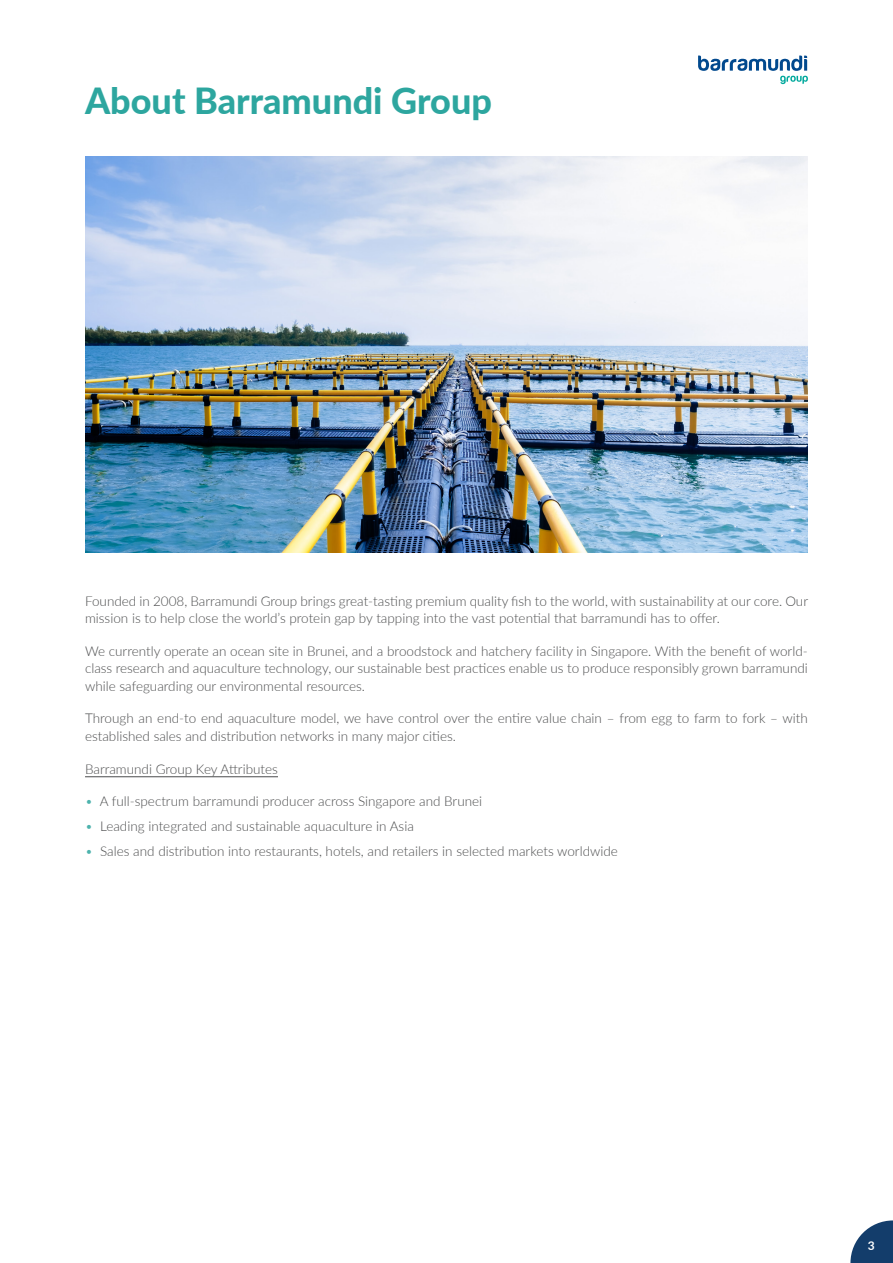
<style>
.page{position:relative;width:893px;height:1263px;background:#fff}
.page>*{position:absolute;margin:0;border:0;box-sizing:border-box;transform-origin:0 0}
.t1{font:800 36px "Lato";color:#2da69f}
.t2{font:300 13.5px/17.5px "Lato";color:#4b4c4d}
.t3{font:700 12px "Lato";color:#fff}
.s1{color:#4db3ad}
</style>
<div class="page">
<svg style="left:698px;top:56px;width:110px;height:28px"></svg>
<hr style="left:85px;top:776px;width:193px;height:1px;background:#4b4c4d">
<img style="left:85px;top:157px;width:723px;height:395px">
<svg style="left:850px;top:1220px;width:43px;height:43px"></svg>
<p class="t1" style="left:85px;top:74px;width:408px">About Barramundi Group</p>
<p class="t2" style="left:85px;top:591px;width:724px">Founded in 2008, Barramundi Group brings great-tasting premium quality fish to the world, with sustainability at our core. Our mission is to help close the world’s protein gap by tapping into the vast potential that barramundi has to offer.</p>
<p class="t2" style="left:85px;top:642px;width:724px;text-align:justify">We currently operate an ocean site in Brunei, and a broodstock and hatchery facility in Singapore. With the benefit of world&shy;class research and aquaculture technology, our sustainable best practices enable us to produce responsibly grown barramundi while safeguarding our environmental resources.</p>
<p class="t2" style="left:85px;top:709px;width:724px">Through an end-to end aquaculture model, we have control over the entire value chain – from egg to farm to fork – with established sales and distribution networks in many major cities.</p>
<p class="t2" style="left:85px;top:759px;width:194px">Barramundi Group Key Attributes</p>
<p class="t2" style="left:85px;top:792px;width:399px"><span class="s1">•</span> A full-spectrum barramundi producer across Singapore and Brunei</p>
<p class="t2" style="left:85px;top:817px;width:330px"><span class="s1">•</span> Leading integrated and sustainable aquaculture in Asia</p>
<p class="t2" style="left:85px;top:842px;width:534px"><span class="s1">•</span> Sales and distribution into restaurants, hotels, and retailers in selected markets worldwide</p>
<p class="t3" style="left:868px;top:1236px;width:8px">3</p>
</div>
